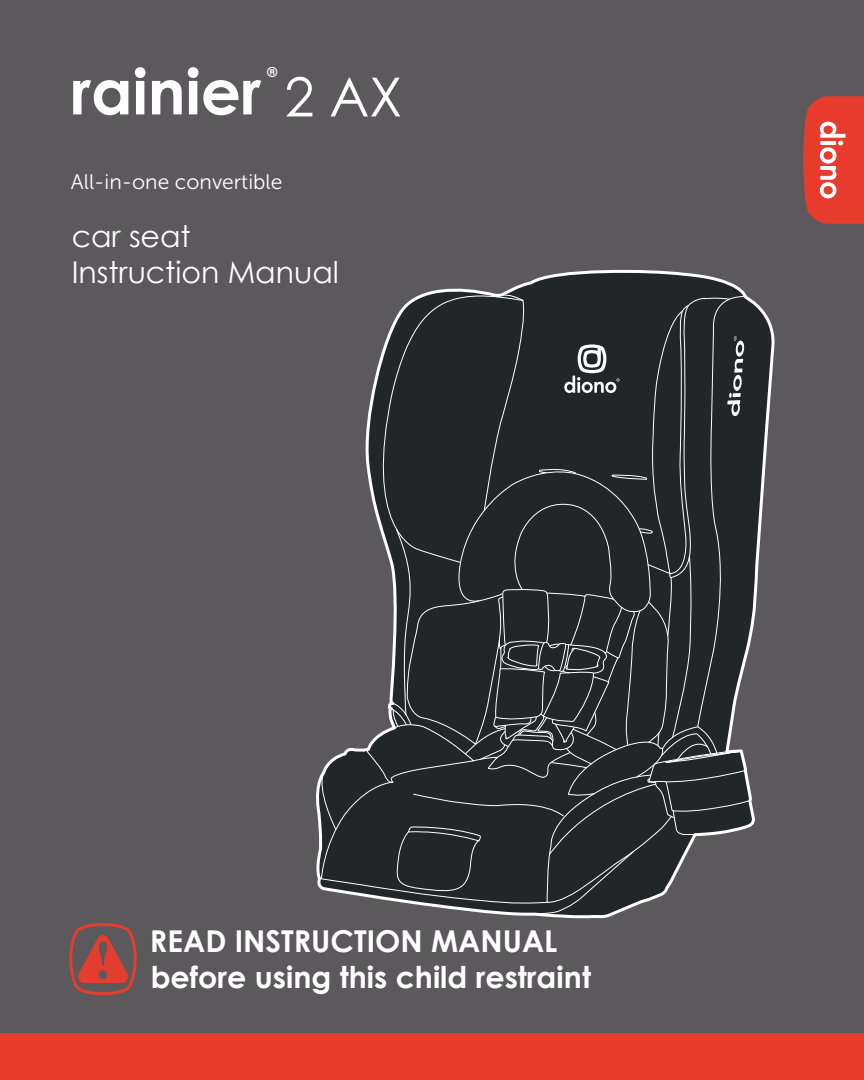
<style>
.page{position:relative;width:864px;height:1080px;background:#fff}
.page>*{position:absolute;margin:0;border:0;box-sizing:border-box;transform-origin:0 0}
.t1{font:700 63px "Century Gothic";color:#fff}
.t2{font:54px "Century Gothic";color:#fff}
.t3{font:700 30px/36px "Century Gothic";color:#fff}
.t4{font:30px "Century Gothic";color:#fff}
.t5{font:21px "Museo Sans 300";color:#fff}
.t6{font:700 13.8px "Century Gothic";color:#fff}
</style>
<div class="page">
<div style="left:0;top:0;width:864px;height:1078px;background:#5b595b"></div>
<div style="left:0;top:1033px;width:864px;height:47px;background:#e73b2e"></div>
<svg style="left:803px;top:96px;width:61px;height:128px;background:#e04f44"></svg>
<svg style="left:69px;top:923px;width:68px;height:72px"></svg>
<svg style="left:425px;top:269px;width:349px;height:650px"></svg>
<svg style="left:316px;top:293px;width:440px;height:622px"></svg>
<p class="t1" style="left:71px;top:52px;width:192px">rainier</p>
<p class="t6" style="left:267px;top:64px;width:12px">®</p>
<p class="t2" style="left:284px;top:64px;width:119px">2 AX</p>
<p class="t5" style="left:71px;top:171px;width:213px">All-in-one convertible</p>
<p class="t4" style="left:72px;top:218px;width:121px">car seat</p>
<p class="t4" style="left:72px;top:254px;width:269px">Instruction Manual</p>
<p class="t3" style="left:150px;top:922px;width:443px">READ INSTRUCTION MANUAL before using this child restraint</p>
</div>
